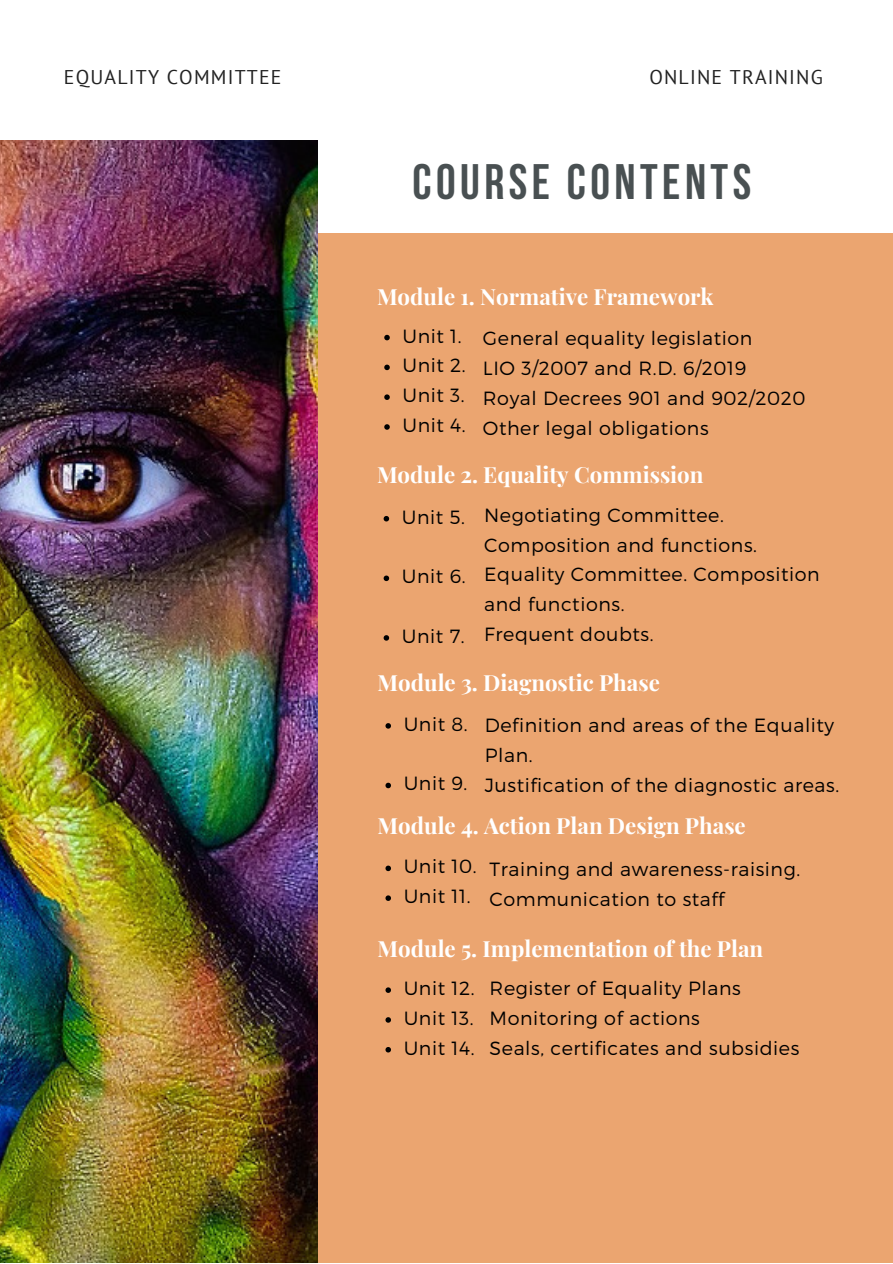
<style>
.page{position:relative;width:893px;height:1264px;background:#fff}
.page>*{position:absolute;margin:0;border:0;box-sizing:border-box;transform-origin:0 0}
.t1{font:700 49.65px "Bebas Neue";letter-spacing:.09em;color:#495052}
.t2{font:700 22.2px "Playfair Display";color:#fff}
.t3{font:19.8px "PT Sans";letter-spacing:.06em;color:#222}
.t4{font:300 19.05px/29.8px "Montserrat";letter-spacing:.03em;color:#000}
</style>
<div class="page">
<div style="left:0;top:234px;width:892px;height:1028px;background:#eba570"></div>
<img style="left:0;top:140px;width:317px;height:1122px">
<svg style="left:384px;top:335px;width:6px;height:5px"></svg>
<svg style="left:384px;top:364px;width:6px;height:6px"></svg>
<svg style="left:384px;top:394px;width:6px;height:6px"></svg>
<svg style="left:384px;top:424px;width:6px;height:6px"></svg>
<svg style="left:383px;top:516px;width:6px;height:5px"></svg>
<svg style="left:383px;top:575px;width:6px;height:6px"></svg>
<svg style="left:383px;top:635px;width:6px;height:5px"></svg>
<svg style="left:385px;top:723px;width:6px;height:5px"></svg>
<svg style="left:385px;top:782px;width:6px;height:6px"></svg>
<svg style="left:385px;top:865px;width:6px;height:6px"></svg>
<svg style="left:385px;top:895px;width:6px;height:5px"></svg>
<svg style="left:385px;top:987px;width:6px;height:5px"></svg>
<svg style="left:385px;top:1017px;width:6px;height:5px"></svg>
<svg style="left:385px;top:1047px;width:6px;height:5px"></svg>
<p class="t3" style="left:64px;top:64px;width:219px">EQUALITY COMMITTEE</p>
<p class="t3" style="left:649px;top:64px;width:175px">ONLINE TRAINING</p>
<p class="t1" style="left:412px;top:162px;width:340px">COURSE CONTENTS</p>
<p class="t2" style="left:377px;top:281px;width:338px">Module 1. Normative Framework</p>
<p class="t4" style="left:402px;top:320px;width:61px">Unit 1.</p>
<p class="t4" style="left:402px;top:350px;width:65px">Unit 2.</p>
<p class="t4" style="left:402px;top:379px;width:64px">Unit 3.</p>
<p class="t4" style="left:402px;top:409px;width:65px">Unit 4.</p>
<p class="t4" style="left:483px;top:323px;width:271px">General equality legislation</p>
<p class="t4" style="left:483px;top:352px;width:265px">LIO 3/2007 and R.D. 6/2019</p>
<p class="t4" style="left:483px;top:382px;width:324px">Royal Decrees 901 and 902/2020</p>
<p class="t4" style="left:483px;top:412px;width:227px">Other legal obligations</p>
<p class="t2" style="left:377px;top:459px;width:328px">Module 2. Equality Commission</p>
<p class="t4" style="left:402px;top:501px;width:64px">Unit 5.</p>
<p class="t4" style="left:484px;top:499px;width:274px">Negotiating Committee.<br>Composition and functions.</p>
<p class="t4" style="left:484px;top:558px;width:337px">Equality Committee. Composition and functions.</p>
<p class="t4" style="left:484px;top:618px;width:171px">Frequent doubts.</p>
<p class="t4" style="left:402px;top:560px;width:65px">Unit 6.</p>
<p class="t4" style="left:402px;top:620px;width:64px">Unit 7.</p>
<p class="t2" style="left:377px;top:667px;width:284px">Module 3. Diagnostic Phase</p>
<p class="t4" style="left:403px;top:708px;width:65px">Unit 8.</p>
<p class="t4" style="left:485px;top:709px;width:351px">Definition and areas of the Equality<br>Plan.</p>
<p class="t4" style="left:485px;top:768px;width:356px">Justification of the diagnostic areas.</p>
<p class="t4" style="left:403px;top:767px;width:65px">Unit 9.</p>
<p class="t2" style="left:377px;top:809px;width:369px">Module 4. Action Plan Design Phase</p>
<p class="t4" style="left:403px;top:850px;width:74px">Unit 10.</p>
<p class="t4" style="left:403px;top:880px;width:68px">Unit 11.</p>
<p class="t2" style="left:377px;top:932px;width:387px">Module 5. Implementation of the Plan</p>
<p class="t4" style="left:403px;top:972px;width:72px">Unit 12.</p>
<p class="t4" style="left:403px;top:1002px;width:71px">Unit 13.</p>
<p class="t4" style="left:403px;top:1032px;width:72px">Unit 14.</p>
<p class="t4" style="left:489px;top:853px;width:312px">Training and awareness-raising.</p>
<p class="t4" style="left:489px;top:883px;width:236px">Communication to staff</p>
<p class="t4" style="left:489px;top:972px;width:253px">Register of Equality Plans</p>
<p class="t4" style="left:489px;top:1002px;width:212px">Monitoring of actions</p>
<p class="t4" style="left:489px;top:1032px;width:311px">Seals, certificates and subsidies</p>
</div>
